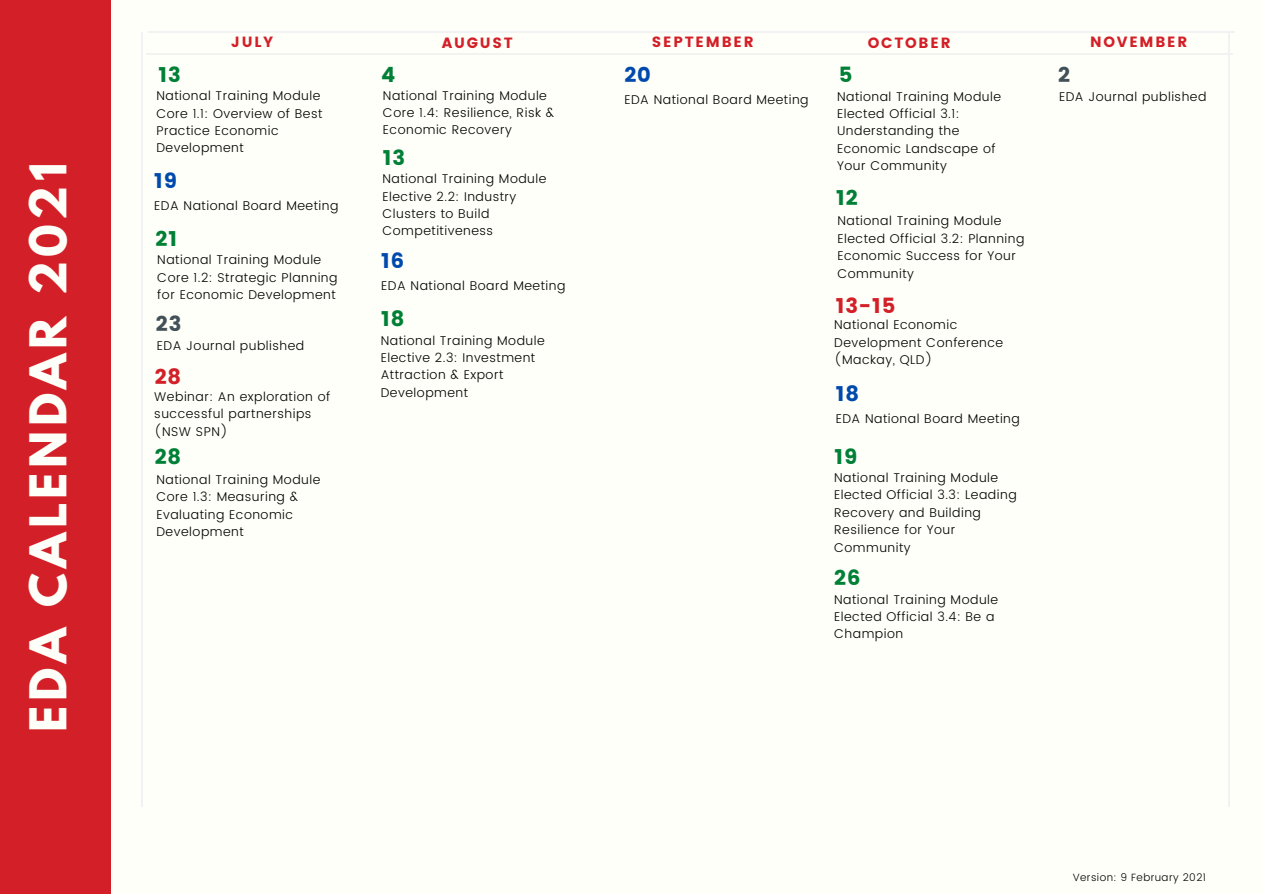
<style>
.page{position:relative;width:1263px;height:894px;background:#fff}
.page>*{position:absolute;margin:0;border:0;box-sizing:border-box;transform-origin:0 0}
.t1{font:700 45px "League Spartan";letter-spacing:.1em;color:#fffff9}
.t2{font:21px "Poppins";letter-spacing:.04em;color:#008037}
.t3{font:21px "Poppins";letter-spacing:.04em;color:#004aad}
.t4{font:21px "Poppins";color:#d32028}
.t5{font:21px "Poppins";color:#425158}
.t6{font:14.85px "Poppins";letter-spacing:.12em;color:#d32028}
.t7{font:300 12.6px/17.4px "Poppins";letter-spacing:.04em;color:#000}
.t8{font:300 10.5px "Poppins";letter-spacing:.04em;color:#000}
</style>
<div class="page">
<div style="left:0;top:0;width:1263px;height:893px;background:#fffff9"></div>
<div style="left:0;top:0;width:110px;height:893px;background:#d32028"></div>
<hr style="left:141px;top:32px;width:1px;height:774px;background:#f2f2f3">
<hr style="left:1228px;top:32px;width:1px;height:774px;background:#f2f2f3">
<hr style="left:148px;top:32px;width:1086px;height:1px;background:#f2f2f3">
<hr style="left:146px;top:53px;width:1087px;height:1px;background:#f2f2f3">
<p class="t1" style="left:26px;top:731px;width:570px;rotate:-90deg">EDA CALENDAR 2021</p>
<p class="t6" style="left:231px;top:33px;width:44px">JULY</p>
<p class="t6" style="left:442px;top:35px;width:73px">AUGUST</p>
<p class="t6" style="left:652px;top:33px;width:103px">SEPTEMBER</p>
<p class="t6" style="left:868px;top:35px;width:84px">OCTOBER</p>
<p class="t2" style="left:159px;top:63px;width:24px">13</p>
<p class="t7" style="left:156px;top:87px;width:167px">National Training Module<br>Core 1.1: Overview of Best<br>Practice Economic<br>Development</p>
<p class="t3" style="left:154px;top:169px;width:25px">19</p>
<p class="t7" style="left:154px;top:197px;width:186px">EDA National Board Meeting</p>
<p class="t2" style="left:156px;top:226px;width:23px">21</p>
<p class="t7" style="left:157px;top:251px;width:182px">National Training Module<br>Core 1.2: Strategic Planning for Economic Development</p>
<p class="t5" style="left:156px;top:312px;width:27px">23</p>
<p class="t7" style="left:157px;top:337px;width:149px">EDA Journal published</p>
<p class="t4" style="left:155px;top:364px;width:28px">28</p>
<p class="t7" style="left:154px;top:387px;width:177px">Webinar: An exploration of successful partnerships (NSW SPN)</p>
<p class="t2" style="left:155px;top:444px;width:28px">28</p>
<p class="t7" style="left:156px;top:470px;width:166px">National Training Module<br>Core 1.3: Measuring &amp;<br>Evaluating Economic<br>Development</p>
<p class="t2" style="left:381px;top:63px;width:16px">4</p>
<p class="t7" style="left:383px;top:86px;width:173px">National Training Module<br>Core 1.4: Resilience, Risk &amp;<br>Economic Recovery</p>
<p class="t2" style="left:383px;top:145px;width:24px">13</p>
<p class="t7" style="left:382px;top:170px;width:166px">National Training Module<br>Elective 2.2: Industry<br>Clusters to Build<br>Competitiveness</p>
<p class="t3" style="left:381px;top:248px;width:25px">16</p>
<p class="t7" style="left:381px;top:277px;width:186px">EDA National Board Meeting</p>
<p class="t2" style="left:381px;top:306px;width:25px">18</p>
<p class="t7" style="left:381px;top:331px;width:166px">National Training Module<br>Elective 2.3: Investment<br>Attraction &amp; Export<br>Development</p>
<p class="t3" style="left:624px;top:63px;width:28px">20</p>
<p class="t7" style="left:624px;top:91px;width:186px">EDA National Board Meeting</p>
<p class="t2" style="left:839px;top:63px;width:15px">5</p>
<p class="t7" style="left:837px;top:87px;width:166px">National Training Module<br>Elected Official 3.1:<br>Understanding the<br>Economic Landscape of<br>Your Community</p>
<p class="t2" style="left:836px;top:185px;width:23px">12</p>
<p class="t7" style="left:837px;top:212px;width:189px">National Training Module<br>Elected Official 3.2: Planning<br>Economic Success for Your<br>Community</p>
<p class="t4" style="left:836px;top:293px;width:61px">13-15</p>
<p class="t7" style="left:834px;top:316px;width:171px">National Economic<br>Development Conference</p>
<p class="t7" style="left:834px;top:351px;width:100px">(Mackay, QLD)</p>
<p class="t3" style="left:836px;top:381px;width:25px">18</p>
<p class="t7" style="left:836px;top:410px;width:186px">EDA National Board Meeting</p>
<p class="t2" style="left:834px;top:444px;width:25px">19</p>
<p class="t7" style="left:834px;top:469px;width:184px">National Training Module<br>Elected Official 3.3: Leading<br>Recovery and Building<br>Resilience for Your<br>Community</p>
<p class="t2" style="left:834px;top:565px;width:28px">26</p>
<p class="t7" style="left:834px;top:590px;width:166px">National Training Module<br>Elected Official 3.4: Be a<br>Champion</p>
<p class="t6" style="left:1090px;top:33px;width:99px">NOVEMBER</p>
<p class="t5" style="left:1058px;top:63px;width:13px">2</p>
<p class="t7" style="left:1059px;top:88px;width:149px">EDA Journal published</p>
<p class="t8" style="left:1073px;top:871px;width:135px">Version: 9 February 2021</p>
</div>
